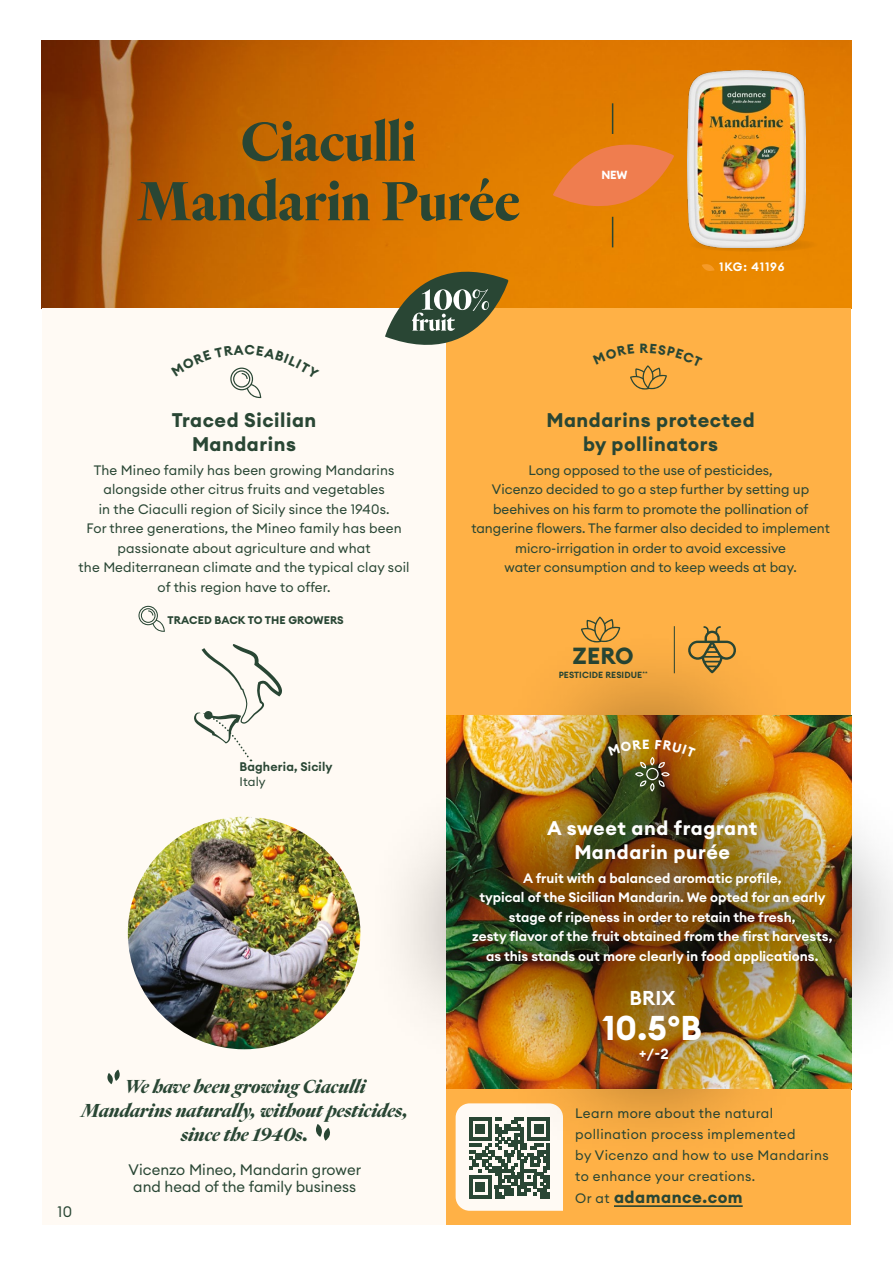
<style>
.page{position:relative;width:893px;height:1263px;background:#fff}
.page>*{position:absolute;margin:0;border:0;box-sizing:border-box;transform-origin:0 0}
.t1{font:700 57px/59.6px "Heldane Display";letter-spacing:.01em;color:#294634;text-align:center}
.t2{font:700 33.9px "Euclid Circular A";color:#fff}
.t3{font:700 22.95px "Euclid Circular A";color:#294634}
.t4{font:600 19.8px "Euclid Circular A";color:#fff}
.t5{font:italic 700 19.5px/24px "Heldane Display";color:#294634;text-align:center}
.t6{font:700 19.5px/24px "Euclid Circular A";letter-spacing:.03em;color:#294634;text-align:center}
.t7{font:700 19.5px/24px "Euclid Circular A";letter-spacing:.03em;color:#fff;text-align:center}
.t8{font:700 16.5px "Euclid Circular A";letter-spacing:.03em;color:#294634}
.t9{font:15px/16.5px "Euclid Circular A";color:#294634;text-align:center}
.t10{font:600 14.55px "Euclid Circular A";color:#fff}
.t11{font:13.5px/19.5px "Euclid Circular A";letter-spacing:.01em;color:#294634;text-align:center}
.t12{font:600 13.5px/19.5px "Euclid Circular A";color:#fff;text-align:center}
.t13{font:13.5px/21px "Euclid Circular A";letter-spacing:.03em;color:#294634}
.t14{font:700 13.2px "Euclid Circular A";color:#294634}
.t15{font:600 12.3px "Euclid Circular A";letter-spacing:.01em;color:#294634}
.t16{font:12.3px "Euclid Circular A";letter-spacing:.01em;color:#294634}
.t17{font:600 12px "Euclid Circular A";letter-spacing:.06em;color:#fff}
.t18{font:700 11.55px "Euclid Circular A";color:#fff}
.t19{font:700 10.95px "Euclid Circular A";letter-spacing:.01em;color:#294634}
.t20{font:600 8.85px "Euclid Circular A";letter-spacing:.01em;color:#294634}
.s1{font-weight:400;font-size:13.5px}
</style>
<div class="page">
<img style="left:42px;top:41px;width:809px;height:267px">
<svg style="left:689px;top:238px;width:129px;height:14px"></svg>
<img style="left:688px;top:71px;width:118px;height:176px">
<div style="left:42px;top:308px;width:404px;height:917px;background:#fffaf4"></div>
<div style="left:446px;top:308px;width:405px;height:407px;background:#ffb146"></div>
<div style="left:446px;top:1089px;width:405px;height:136px;background:#ffb146"></div>
<svg style="left:385px;top:261px;width:123px;height:84px"></svg>
<img style="left:128px;top:817px;width:232px;height:232px;border-radius:116px">
<svg style="left:586px;top:617px;width:28px;height:9px"></svg>
<svg style="left:107px;top:1069px;width:13px;height:15px"></svg>
<svg style="left:316px;top:1124px;width:14px;height:16px"></svg>
<svg style="left:194px;top:644px;width:88px;height:117px"></svg>
<hr style="left:614px;top:1205px;width:129px;height:2px;background:#294634">
<div style="left:362px;top:626px;width:531px;height:547px;background:#000;opacity:.5"></div>
<svg style="left:453px;top:1100px;width:113px;height:111px;background:#bab9a6"></svg>
<hr style="left:469px;top:1195px;width:23px;height:3px;background:#294634">
<div style="left:475px;top:1182px;width:10px;height:10px;background:#294634"></div>
<svg style="left:138px;top:606px;width:27px;height:26px"></svg>
<svg style="left:702px;top:264px;width:13px;height:7px"></svg>
<svg style="left:553px;top:143px;width:121px;height:65px;background:#eb7e31"></svg>
<hr style="left:612px;top:217px;width:1px;height:30px;background:#294634">
<hr style="left:612px;top:103px;width:1px;height:31px;background:#294634">
<svg style="left:230px;top:367px;width:32px;height:31px"></svg>
<svg style="left:630px;top:365px;width:37px;height:24px"></svg>
<img style="left:608px;top:739px;width:88px;height:53px">
<h1 class="t1" style="left:137px;top:113px;width:385px">Ciaculli<br>Mandarin Purée</h1>
<p class="t18" style="left:601px;top:167px;width:28px">NEW</p>
<p class="t14" style="left:640px;top:340px;width:10px">R</p>
<p class="t17" style="left:719px;top:259px;width:67px">1KG: 41196</p>
<h3 class="t6" style="left:172px;top:408px;width:146px">Traced Sicilian<br>Mandarins</h3>
<p class="t11" style="left:79px;top:460px;width:332px">The Mineo family has been growing Mandarins alongside other citrus fruits and vegetables<br>in the Ciaculli region of Sicily since the 1940s.<br>For three generations, the Mineo family has been passionate about agriculture and what<br>the Mediterranean climate and the typical clay soil of this region have to offer.</p>
<p class="t19" style="left:168px;top:613px;width:178px">TRACED BACK TO THE GROWERS</p>
<p class="t15" style="left:240px;top:759px;width:94px">Bagheria, Sicily</p>
<p class="t16" style="left:240px;top:774px;width:28px">Italy</p>
<p class="t9" style="left:57px;top:1203px;width:16px">10</p>
<h3 class="t5" style="left:81px;top:1075px;width:328px">We have been growing Ciaculli<br>Mandarins naturally, without pesticides, since the 1940s.</h3>
<p class="t9" style="left:129px;top:1161px;width:234px">Vicenzo Mineo, Mandarin grower and head of the family business</p>
<h3 class="t6" style="left:546px;top:408px;width:210px">Mandarins protected by pollinators</h3>
<p class="t11" style="left:471px;top:460px;width:360px">Long opposed to the use of pesticides,<br>Vicenzo decided to go a step further by setting up beehives on his farm to promote the pollination of tangerine flowers. The farmer also decided to implement micro-irrigation in order to avoid excessive<br>water consumption and to keep weeds at bay.</p>
<h3 class="t3" style="left:572px;top:641px;width:63px">ZERO</h3>
<p class="t20" style="left:559px;top:669px;width:90px">PESTICIDE RESIDUE<sup>**</sup></p>
<h3 class="t7" style="left:547px;top:816px;width:212px">A sweet and fragrant<br>Mandarin purée</h3>
<p class="t12" style="left:472px;top:868px;width:362px">A fruit with a balanced aromatic profile,<br>typical of the Sicilian Mandarin. We opted for an early stage of ripeness in order to retain the fresh,<br>zesty flavor of the fruit obtained from the first harvests, as this stands out more clearly in food applications.</p>
<h3 class="t4" style="left:629px;top:985px;width:47px">BRIX</h3>
<h2 class="t2" style="left:602px;top:1006px;width:101px">10.5°B</h2>
<p class="t10" style="left:639px;top:1045px;width:31px">+/-2</p>
<p class="t13" style="left:575px;top:1102px;width:255px">Learn more about the natural pollination process implemented<br>by Vicenzo and how to use Mandarins to enhance your creations.</p>
<p class="t8" style="left:575px;top:1186px;width:169px"><span class="s1">Or at</span> adamance.com</p>
</div>
